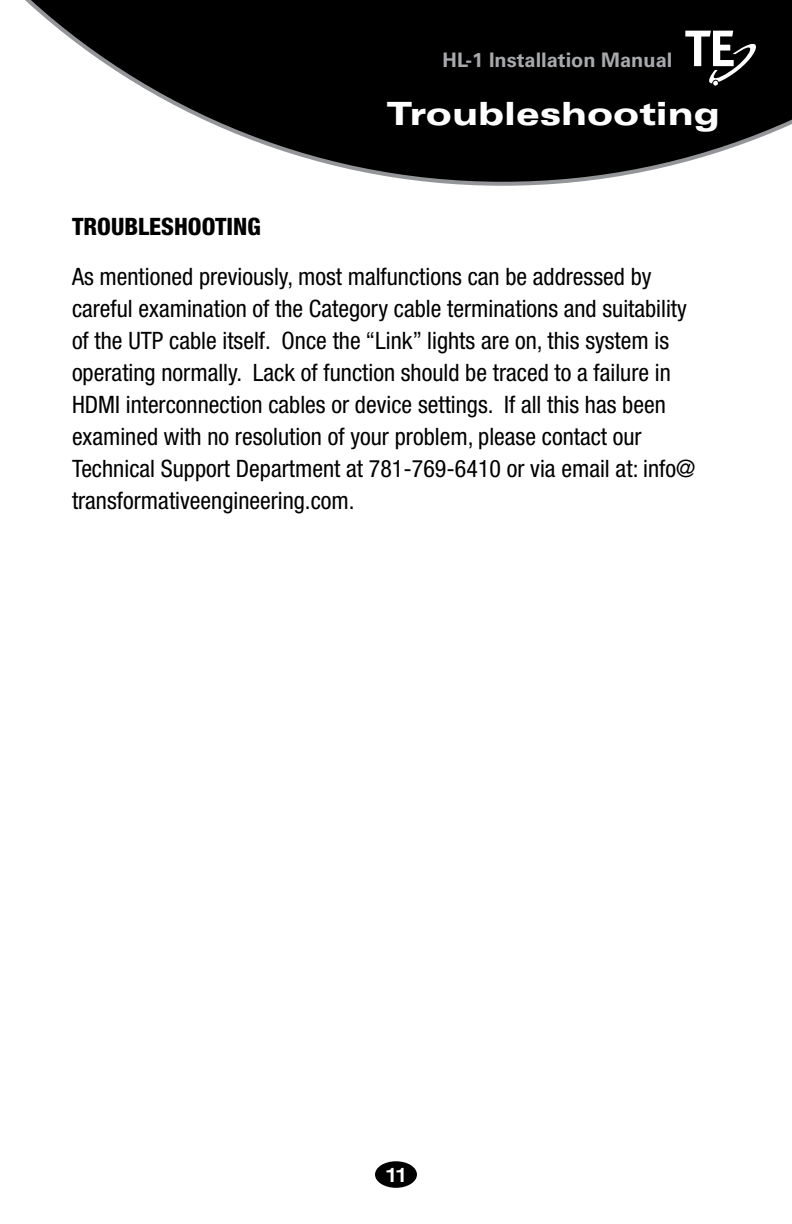
<style>
.page{position:relative;width:792px;height:1224px;background:#fff}
.page>*{position:absolute;margin:0;border:0;box-sizing:border-box;transform-origin:0 0}
.t1{font:900 expanded 32px "Univers";color:#fff}
.t2{font:condensed 24px/32px "Helvetica Neue";color:#000}
.t3{font:800 condensed 24px "Helvetica Neue";color:#000}
.t4{font:700 20px "Univers";color:#a7a9ac}
.t5{font:500 expanded 20px "Helvetica Neue";color:#fff}
</style>
<div class="page">
<svg style="left:25px;top:0;width:767px;height:186px"></svg>
<div style="left:375px;top:1161px;width:42px;height:27px;background:#000;border-radius:50%"></div>
<svg style="left:685px;top:31px;width:73px;height:55px"></svg>
<p class="t4" style="left:443px;top:48px;width:231px">HL-1 Installation Manual</p>
<h1 class="t1" style="left:387px;top:95px;width:335px">Troubleshooting</h1>
<p class="t3" style="left:72px;top:212px;width:190px">TROUBLESHOOTING</p>
<p class="t2" style="left:72px;top:261px;width:625px">As mentioned previously, most malfunctions can be addressed by careful examination of the Category cable terminations and suitability of the UTP cable itself. Once the “Link” lights are on, this system is operating normally. Lack of function should be traced to a failure in HDMI interconnection cables or device settings. If all this has been examined with no resolution of your problem, please contact our Technical Support Department at 781-769-6410 or via email at: info@ transformativeengineering.com.</p>
<p class="t5" style="left:386px;top:1162px;width:21px">11</p>
</div>
